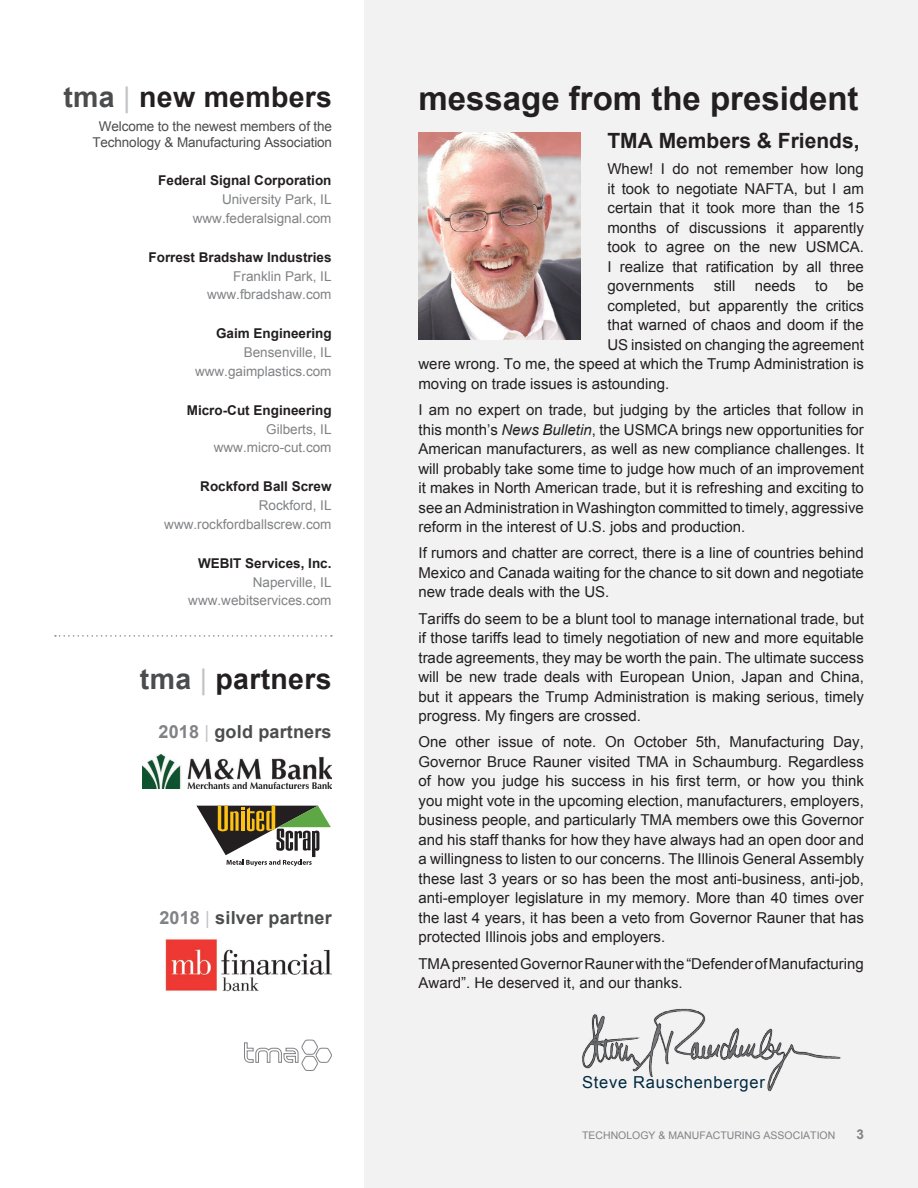
<style>
.page{position:relative;width:918px;height:1188px;background:#fff}
.page>*{position:absolute;margin:0;border:0;box-sizing:border-box;transform-origin:0 0}
.t1{font:700 33px "Arial";color:#231f20}
.t2{font:700 28.5px "Arial";letter-spacing:.01em;color:#231f20}
.t3{font:700 21px "Arial";color:#231f20}
.t4{font:700 18px "Arial";letter-spacing:.01em;color:#4b4c4d}
.t5{font:16.5px "Arial";letter-spacing:.045em;color:#00283f}
.t6{font:15px/19.5px "Arial";color:#231f20;text-align:justify}
.t7{font:13.5px/18.8px "Arial";color:#808285;text-align:right}
.t8{font:700 13.5px "Arial";color:#231f20}
.t9{font:13.5px/16.5px "Arial";letter-spacing:-.01em;color:#4b4c4d;text-align:center}
.t10{font:700 13.5px "Arial";color:#808285}
.t11{font:10.5px "Arial";color:#808285}
.s1{color:#4b4c4d}
.s2{font-weight:400;color:#c2c3c6}
.s3{color:#808285}
.s4{font-style:italic}
</style>
<div class="page">
<div style="left:364px;top:0;width:554px;height:1188px;background:#f2f2f3"></div>
<img style="left:418px;top:133px;width:162px;height:207px">
<img style="left:582px;top:1008px;width:259px;height:84px">
<svg style="left:244px;top:1039px;width:88px;height:32px"></svg>
<img style="left:142px;top:754px;width:189px;height:35px">
<img style="left:165px;top:939px;width:167px;height:53px">
<svg style="left:196px;top:806px;width:135px;height:60px"></svg>
<svg style="left:55px;top:635px;width:277px;height:2px"></svg>
<h2 class="t2" style="left:64px;top:78px;width:270px"><span class="s1">tma</span> <span class="s2">|</span> new members</h2>
<p class="t9" style="left:92px;top:118px;width:241px">Welcome to the newest members of the<br>Technology &amp; Manufacturing Association</p>
<p class="t8" style="left:158px;top:172px;width:175px">Federal Signal Corporation</p>
<p class="t7" style="left:193px;top:190px;width:140px">University Park, IL www.federalsignal.com</p>
<p class="t8" style="left:149px;top:248px;width:185px">Forrest Bradshaw Industries</p>
<p class="t7" style="left:207px;top:267px;width:126px">Franklin Park, IL www.fbradshaw.com</p>
<p class="t8" style="left:216px;top:325px;width:117px">Gaim Engineering</p>
<p class="t7" style="left:195px;top:343px;width:138px">Bensenville, IL www.gaimplastics.com</p>
<p class="t8" style="left:187px;top:401px;width:146px">Micro-Cut Engineering</p>
<p class="t7" style="left:214px;top:420px;width:119px">Gilberts, IL www.micro-cut.com</p>
<p class="t8" style="left:200px;top:478px;width:133px">Rockford Ball Screw</p>
<p class="t7" style="left:164px;top:496px;width:169px">Rockford, IL www.rockfordballscrew.com</p>
<p class="t8" style="left:198px;top:554px;width:135px">WEBIT Services, Inc.</p>
<p class="t7" style="left:188px;top:573px;width:145px">Naperville, IL www.webitservices.com</p>
<h2 class="t2" style="left:140px;top:660px;width:193px"><span class="s1">tma</span> <span class="s2">|</span> partners</h2>
<p class="t4" style="left:158px;top:720px;width:175px"><span class="s3">2018</span> <span class="s2">|</span> gold partners</p>
<p class="t4" style="left:159px;top:906px;width:174px"><span class="s3">2018</span> <span class="s2">|</span> silver partner</p>
<h1 class="t1" style="left:418px;top:76px;width:442px">message from the president</h1>
<h3 class="t3" style="left:608px;top:127px;width:254px">TMA Members &amp; Friends,</h3>
<p class="t6" style="left:608px;top:159px;width:258px">Whew! I do not remember how long it took to negotiate NAFTA, but I am certain that it took more than the 15 months of discussions it apparently took to agree on the new USMCA.<br>I realize that ratification by all three governments</p>
<p class="t6" style="left:714px;top:276px;width:23px">still</p>
<p class="t6" style="left:755px;top:276px;width:42px">needs</p>
<p class="t6" style="left:815px;top:276px;width:14px">to</p>
<p class="t6" style="left:847px;top:276px;width:18px">be</p>
<p class="t6" style="left:608px;top:296px;width:258px">completed, but apparently the critics</p>
<p class="t6" style="left:608px;top:315px;width:258px">that warned of chaos and doom if the</p>
<p class="t6" style="left:608px;top:335px;width:258px">US insisted on changing the agreement</p>
<p class="t6" style="left:418px;top:354px;width:447px">were wrong. To me, the speed at which the Trump Administration is</p>
<p class="t6" style="left:418px;top:374px;width:252px">moving on trade issues is astounding.</p>
<p class="t6" style="left:418px;top:400px;width:447px">I am no expert on trade, but judging by the articles that follow in this month’s <span class="s4">News Bulletin</span>, the USMCA brings new opportunities for American manufacturers, as well as new compliance challenges. It will probably take some time to judge how much of an improvement it makes in North American trade, but it is refreshing and exciting to see an Administration in Washington committed to timely, aggressive reform in the interest of U.S. jobs and production.</p>
<p class="t6" style="left:418px;top:543px;width:447px">If rumors and chatter are correct, there is a line of countries behind Mexico and Canada waiting for the chance to sit down and negotiate new trade deals with the US.</p>
<p class="t6" style="left:418px;top:609px;width:447px">Tariffs do seem to be a blunt tool to manage international trade, but if those tariffs lead to timely negotiation of new and more equitable trade agreements, they may be worth the pain. The ultimate success will be new trade deals with European Union, Japan and China, but it appears the Trump Administration is making serious, timely progress. My fingers are crossed.</p>
<p class="t6" style="left:418px;top:732px;width:447px">One other issue of note. On October 5th, Manufacturing Day, Governor Bruce Rauner visited TMA in Schaumburg. Regardless of how you judge his success in his first term, or how you think you might vote in the upcoming election, manufacturers, employers, business people, and particularly TMA members owe this Governor and his staff thanks for how they have always had an open door and a willingness to listen to our concerns. The Illinois General Assembly these last 3 years or so has been the most anti-business, anti-job, anti-employer legislature in my memory. More than 40 times over the last 4 years, it has been a veto from Governor Rauner that has protected Illinois jobs and employers.</p>
<p class="t6" style="left:418px;top:954px;width:447px">TMA presented Governor Rauner with the “Defender of Manufacturing<br>Award”. He deserved it, and our thanks.</p>
<p class="t5" style="left:582px;top:1072px;width:184px">Steve Rauschenberger</p>
<p class="t11" style="left:582px;top:1128px;width:255px">TECHNOLOGY &amp; MANUFACTURING ASSOCIATION</p>
<p class="t10" style="left:856px;top:1125px;width:9px">3</p>
</div>
